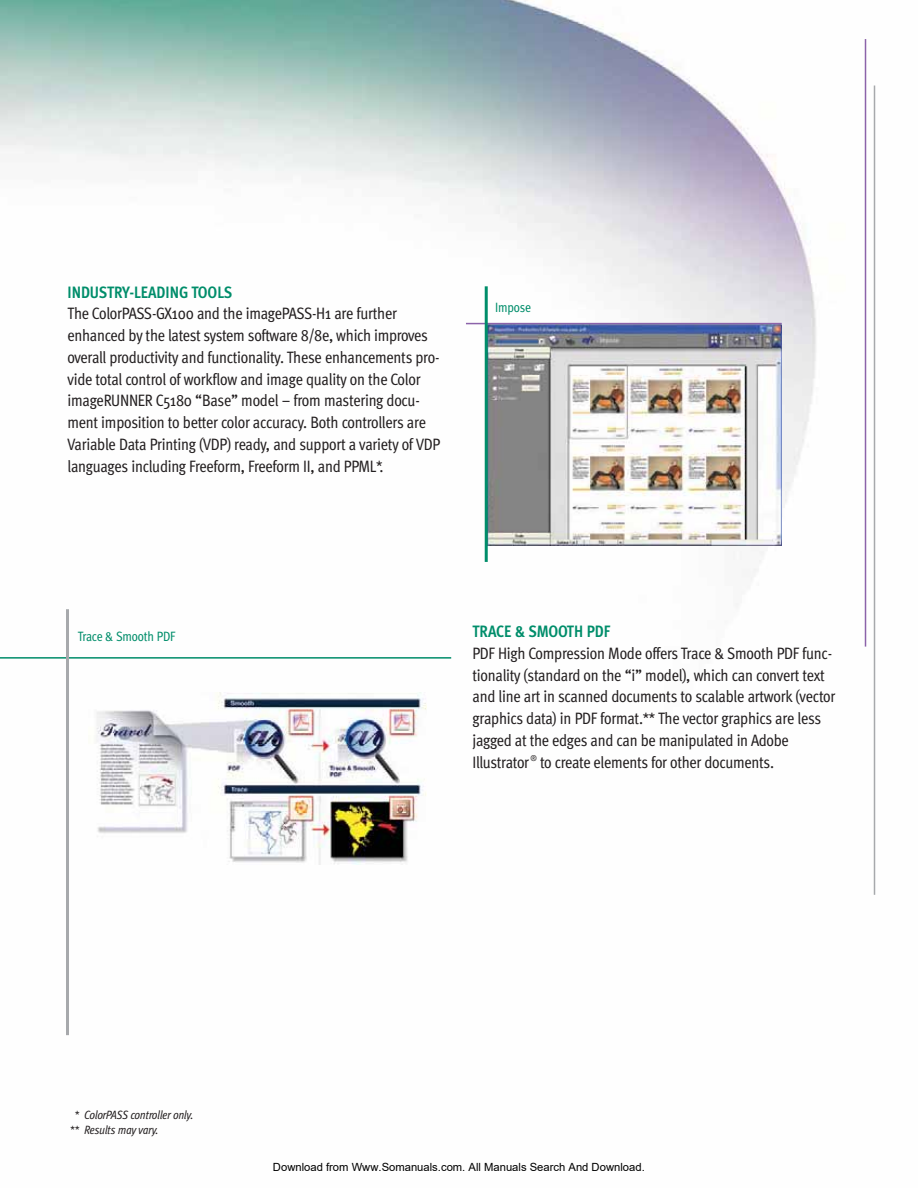
<style>
.page{position:relative;width:918px;height:1188px;background:#fff}
.page>*{position:absolute;margin:0;border:0;box-sizing:border-box;transform-origin:0 0}
.t1{font:16.5px/21.8px "Meta Cond";letter-spacing:-.015em;color:#231f20}
.t2{font:700 16.5px "Meta Cond";color:#008d6a}
.t3{font:13.5px "Meta Cond Book LF";letter-spacing:-.015em;color:#008d6a}
.t4{font:italic 12px/15px "Meta Cond Book Lf";letter-spacing:-.015em;color:#231f20}
.t5{font:11.25px "Arial";color:#000}
</style>
<div class="page">
<img style="left:0;top:0;width:876px;height:1036px">
<hr style="left:874px;top:86px;width:1px;height:809px;background:#a7a9ac">
<hr style="left:865px;top:39px;width:1px;height:608px;background:#8c63aa">
<img style="left:488px;top:324px;width:294px;height:221px">
<hr style="left:466px;top:323px;width:316px;height:1px;background:#8c63aa">
<hr style="left:485px;top:286px;width:3px;height:276px;background:#008d6a">
<img style="left:88px;top:692px;width:338px;height:173px">
<hr style="left:0;top:657px;width:451px;height:2px;background:#008d6a">
<hr style="left:66px;top:609px;width:3px;height:426px;background:#a7a9ac">
<p class="t2" style="left:68px;top:286px;width:167px">INDUSTRY-LEADING TOOLS</p>
<p class="t1" style="left:68px;top:304px;width:374px">The ColorPASS-GX100 and the imagePASS-H1 are further enhanced by the latest system software 8/8e, which improves overall productivity and functionality. These enhancements pro&shy;vide total control of workflow and image quality on the Color imageRUNNER C5180 “Base” model – from mastering docu&shy;ment imposition to better color accuracy. Both controllers are Variable Data Printing (VDP) ready, and support a variety of VDP languages including Freeform, Freeform II, and PPML*.</p>
<p class="t3" style="left:495px;top:302px;width:37px">Impose</p>
<p class="t3" style="left:78px;top:632px;width:99px">Trace &amp; Smooth PDF</p>
<p class="t2" style="left:472px;top:625px;width:139px">TRACE &amp; SMOOTH PDF</p>
<p class="t1" style="left:472px;top:643px;width:364px">PDF High Compression Mode offers Trace &amp; Smooth PDF func&shy;tionality (standard on the “i” model), which can convert text and line art in scanned documents to scalable artwork (vector graphics data) in PDF format.** The vector graphics are less jagged at the edges and can be manipulated in Adobe Illustrator <sup>®</sup> to create elements for other documents.</p>
<p class="t4" style="left:70px;top:1108px;width:125px;text-indent:4px">* ColorPASS controller only. ** Results may vary.</p>
<p class="t5" style="left:273px;top:1160px;width:373px">Download from Www.Somanuals.com. All Manuals Search And Download.</p>
</div>
